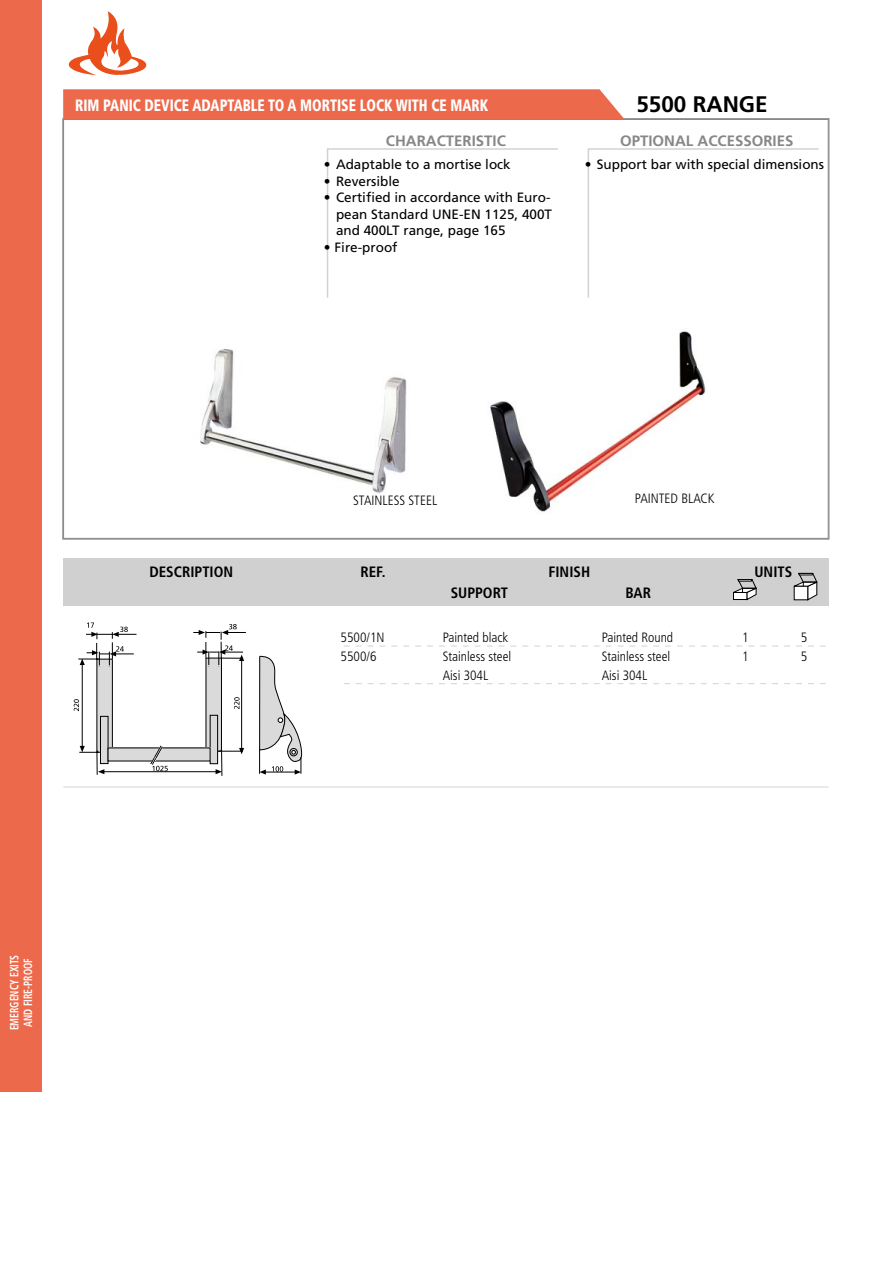
<style>
.page{position:relative;width:893px;height:1263px;background:#fff}
.page>*{position:absolute;margin:0;border:0;box-sizing:border-box;transform-origin:0 0}
.t1{font:700 22.5px "Frutiger LT Std";color:#000}
.t2{font:900 condensed 16.5px "Frutiger LT Std";color:#fff;scale:.85 1}
.t3{font:700 condensed 15px "Frutiger LT Std";color:#000}
.t4{font:700 15px "Frutiger LT Std";color:#878787}
.t5{font:13.5px/16.5px "Frutiger LT Std";color:#000;text-align:justify}
.t6{font:300 condensed 13.5px "Frutiger LT Std";color:#000}
.t7{font:700 condensed 12px/13.5px "Frutiger LT Std";color:#fff;text-align:center;scale:.8 1}
</style>
<div class="page">
<svg style="left:62px;top:118px;width:767px;height:421px"></svg>
<img style="left:195px;top:344px;width:222px;height:169px">
<div style="left:63px;top:89px;width:561px;height:30px;background:#ed694b"></div>
<svg style="left:326px;top:147px;width:233px;height:152px"></svg>
<svg style="left:587px;top:147px;width:233px;height:152px"></svg>
<hr style="left:63px;top:786px;width:766px;height:2px;background:#e3e3e3">
<svg style="left:344px;top:646px;width:482px;height:1px"></svg>
<svg style="left:344px;top:683px;width:482px;height:1px"></svg>
<hr style="left:104px;top:771px;width:112px;height:1px;background:#000">
<svg style="left:259px;top:656px;width:44px;height:119px"></svg>
<svg style="left:74px;top:622px;width:62px;height:153px"></svg>
<svg style="left:193px;top:624px;width:53px;height:152px"></svg>
<div style="left:108px;top:748px;width:102px;height:13px;background:#dadada"></div>
<svg style="left:150px;top:745px;width:18px;height:26px"></svg>
<img style="left:475px;top:329px;width:252px;height:188px">
<div style="left:0;top:0;width:42px;height:1091px;background:#ed694b"></div>
<svg style="left:69px;top:11px;width:77px;height:64px"></svg>
<div style="left:64px;top:558px;width:765px;height:48px;background:#d0d0d0"></div>
<svg style="left:733px;top:579px;width:24px;height:21px"></svg>
<svg style="left:793px;top:573px;width:25px;height:27px"></svg>
<p class="t2" style="left:75px;top:95px;width:488px">RIM PANIC DEVICE ADAPTABLE TO A MORTISE LOCK WITH CE MARK</p>
<h1 class="t1" style="left:636px;top:91px;width:133px">5500 RANGE</h1>
<p class="t4" style="left:386px;top:132px;width:122px">CHARACTERISTIC</p>
<p class="t4" style="left:620px;top:132px;width:175px">OPTIONAL ACCESSORIES</p>
<p class="t5" style="left:324px;top:156px;width:188px">• Adaptable to a mortise lock</p>
<p class="t5" style="left:324px;top:173px;width:77px">• Reversible</p>
<p class="t5" style="left:336px;top:189px;width:218px;text-indent:-12px">• Certified in accordance with Euro&shy;pean Standard UNE-EN 1125, 400T and 400LT range, page 165</p>
<p class="t5" style="left:324px;top:239px;width:75px">• Fire-proof</p>
<p class="t5" style="left:585px;top:156px;width:241px">• Support bar with special dimensions</p>
<p class="t6" style="left:353px;top:492px;width:86px">STAINLESS STEEL</p>
<p class="t6" style="left:635px;top:490px;width:81px">PAINTED BLACK</p>
<p class="t3" style="left:149px;top:563px;width:85px">DESCRIPTION</p>
<p class="t3" style="left:360px;top:563px;width:27px">REF.</p>
<p class="t3" style="left:548px;top:563px;width:43px">FINISH</p>
<p class="t3" style="left:754px;top:563px;width:39px">UNITS</p>
<p class="t3" style="left:451px;top:584px;width:59px">SUPPORT</p>
<p class="t3" style="left:626px;top:584px;width:27px">BAR</p>
<p class="t6" style="left:341px;top:630px;width:45px">5500/1N</p>
<p class="t6" style="left:443px;top:630px;width:67px">Painted black</p>
<p class="t6" style="left:602px;top:630px;width:73px">Painted Round</p>
<p class="t6" style="left:742px;top:630px;width:8px">1</p>
<p class="t6" style="left:801px;top:630px;width:8px">5</p>
<p class="t6" style="left:341px;top:648px;width:37px">5500/6</p>
<p class="t6" style="left:443px;top:648px;width:70px">Stainless steel</p>
<p class="t6" style="left:602px;top:648px;width:70px">Stainless steel</p>
<p class="t6" style="left:742px;top:648px;width:8px">1</p>
<p class="t6" style="left:801px;top:648px;width:8px">5</p>
<p class="t6" style="left:443px;top:667px;width:47px">Aisi 304L</p>
<p class="t6" style="left:602px;top:667px;width:47px">Aisi 304L</p>
<p class="t7" style="left:8px;top:1030px;width:96px;rotate:-90deg">EMERGENCY EXITS<br>AND FIRE-PROOF</p>
</div>
